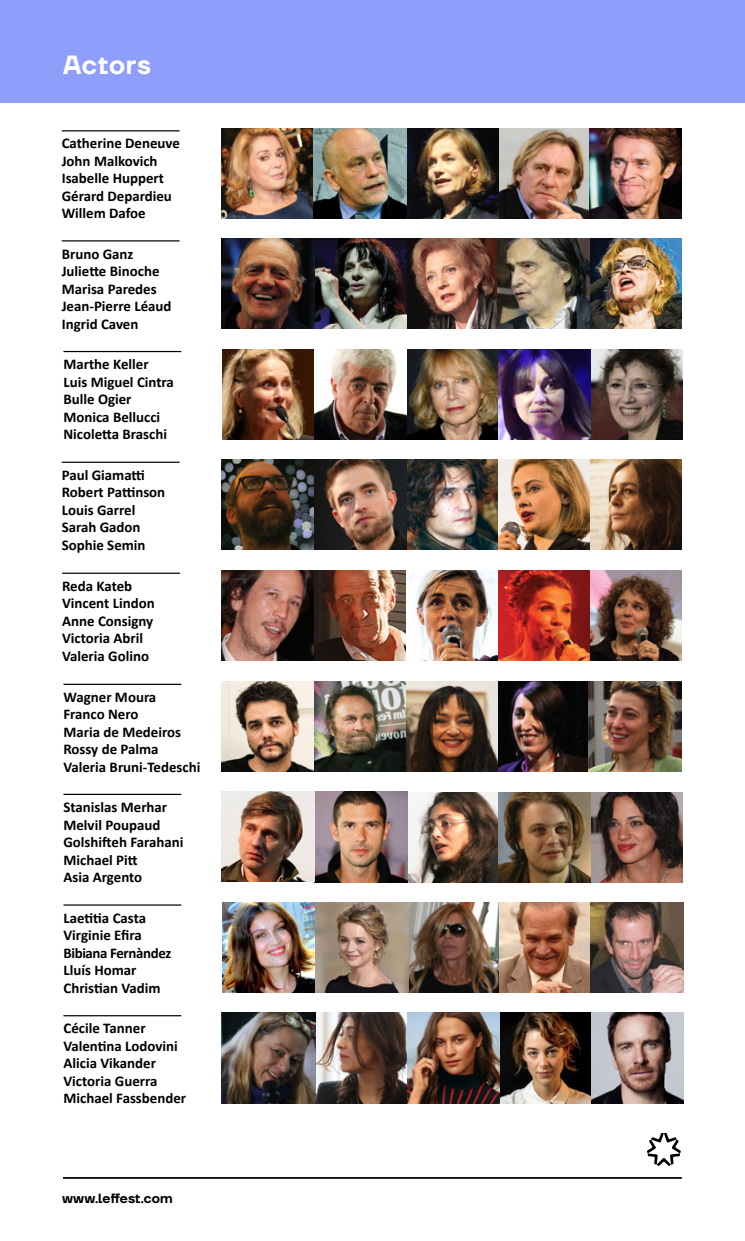
<style>
.page{position:relative;width:745px;height:1241px;background:#fff}
.page>*{position:absolute;margin:0;border:0;box-sizing:border-box;transform-origin:0 0}
.t1{font:600 26.25px "TT Firs Neue";letter-spacing:.025em;color:#fff}
.t2{font:700 14.88px/17.5px "Calibri";color:#000}
.t3{font:600 13.47px "TT Firs Neue";letter-spacing:.005em;color:#000}
</style>
<div class="page">
<div style="left:0;top:0;width:744px;height:102px;background:#8f9efb"></div>
<hr style="left:63px;top:351px;width:118px;height:1px;background:#000">
<hr style="left:62px;top:240px;width:117px;height:1px;background:#000">
<hr style="left:62px;top:130px;width:117px;height:1px;background:#000">
<hr style="left:62px;top:461px;width:117px;height:2px;background:#000">
<img style="left:406px;top:349px;width:92px;height:90px">
<img style="left:222px;top:238px;width:275px;height:91px">
<svg style="left:590px;top:349px;width:91px;height:90px;background:#64544c"></svg>
<img style="left:589px;top:459px;width:92px;height:91px">
<img style="left:314px;top:238px;width:92px;height:90px">
<img style="left:222px;top:238px;width:92px;height:90px">
<img style="left:497px;top:459px;width:92px;height:91px">
<img style="left:223px;top:349px;width:91px;height:90px">
<img style="left:498px;top:128px;width:91px;height:90px">
<img style="left:589px;top:128px;width:92px;height:90px">
<img style="left:498px;top:349px;width:92px;height:90px">
<img style="left:406px;top:459px;width:91px;height:91px">
<img style="left:589px;top:238px;width:92px;height:91px">
<img style="left:314px;top:349px;width:92px;height:90px">
<img style="left:406px;top:128px;width:92px;height:90px">
<img style="left:221px;top:459px;width:93px;height:91px">
<img style="left:497px;top:238px;width:92px;height:91px">
<img style="left:221px;top:128px;width:92px;height:90px">
<img style="left:313px;top:128px;width:93px;height:90px">
<img style="left:314px;top:459px;width:92px;height:91px">
<img style="left:589px;top:570px;width:92px;height:90px">
<hr style="left:62px;top:572px;width:118px;height:1px;background:#000">
<svg style="left:497px;top:570px;width:92px;height:90px;background:#b63727"></svg>
<img style="left:405px;top:570px;width:92px;height:90px">
<img style="left:313px;top:570px;width:92px;height:90px">
<svg style="left:221px;top:570px;width:92px;height:90px;background:#7b5549"></svg>
<hr style="left:63px;top:904px;width:118px;height:1px;background:#000">
<hr style="left:63px;top:793px;width:118px;height:1px;background:#000">
<hr style="left:63px;top:683px;width:118px;height:1px;background:#000">
<hr style="left:63px;top:1014px;width:118px;height:2px;background:#000">
<img style="left:498px;top:902px;width:92px;height:90px">
<img style="left:221px;top:791px;width:277px;height:91px">
<img style="left:315px;top:1012px;width:92px;height:90px">
<img style="left:314px;top:791px;width:93px;height:91px">
<img style="left:221px;top:791px;width:93px;height:90px">
<img style="left:497px;top:681px;width:91px;height:90px">
<img style="left:588px;top:681px;width:93px;height:90px">
<svg style="left:590px;top:902px;width:92px;height:90px;background:#7b6257"></svg>
<svg style="left:590px;top:792px;width:92px;height:90px;background:#6b4e44"></svg>
<img style="left:408px;top:902px;width:90px;height:90px">
<img style="left:405px;top:681px;width:92px;height:90px">
<svg style="left:590px;top:1012px;width:92px;height:90px;background:#928280"></svg>
<img style="left:498px;top:792px;width:92px;height:90px">
<img style="left:313px;top:681px;width:92px;height:90px">
<img style="left:499px;top:1012px;width:91px;height:90px">
<img style="left:407px;top:1012px;width:92px;height:90px">
<img style="left:221px;top:1012px;width:94px;height:90px">
<svg style="left:221px;top:681px;width:92px;height:90px;background:#ad9584"></svg>
<img style="left:222px;top:902px;width:93px;height:90px">
<svg style="left:315px;top:902px;width:93px;height:90px;background:#998271"></svg>
<hr style="left:63px;top:1176px;width:618px;height:2px;background:#000">
<svg style="left:647px;top:1132px;width:33px;height:33px"></svg>
<h1 class="t1" style="left:63px;top:47px;width:89px">Actors</h1>
<p class="t2" style="left:62px;top:134px;width:120px">Catherine Deneuve<br>John Malkovich<br>Isabelle Huppert<br>Gérard Depardieu<br>Willem Dafoe</p>
<p class="t2" style="left:62px;top:244px;width:111px">Bruno Ganz<br>Juliette Binoche<br>Marisa Paredes<br>Jean-Pierre Léaud<br>Ingrid Caven</p>
<p class="t2" style="left:63px;top:355px;width:112px">Marthe Keller<br>Luis Miguel Cintra<br>Bulle Ogier<br>Monica Bellucci<br>Nicoletta Braschi</p>
<p class="t2" style="left:62px;top:465px;width:105px">Paul Giamatti<br>Robert Pattinson<br>Louis Garrel<br>Sarah Gadon<br>Sophie Semin</p>
<p class="t2" style="left:62px;top:576px;width:94px">Reda Kateb<br>Vincent Lindon<br>Anne Consigny<br>Victoria Abril<br>Valeria Golino</p>
<p class="t2" style="left:63px;top:687px;width:138px">Wagner Moura<br>Franco Nero<br>Maria de Medeiros<br>Rossy de Palma<br>Valeria Bruni-Tedeschi</p>
<p class="t2" style="left:63px;top:797px;width:121px">Stanislas Merhar<br>Melvil Poupaud<br>Golshifteh Farahani<br>Michael Pitt<br>Asia Argento</p>
<p class="t2" style="left:63px;top:908px;width:109px">Laetitia Casta<br>Virginie Efira<br>Bibiana Fernàndez<br>Lluís Homar<br>Christian Vadim</p>
<p class="t2" style="left:63px;top:1018px;width:124px">Cécile Tanner<br>Valentina Lodovini<br>Alicia Vikander<br>Victoria Guerra<br>Michael Fassbender</p>
<p class="t3" style="left:62px;top:1188px;width:112px">www.leffest.com</p>
</div>
